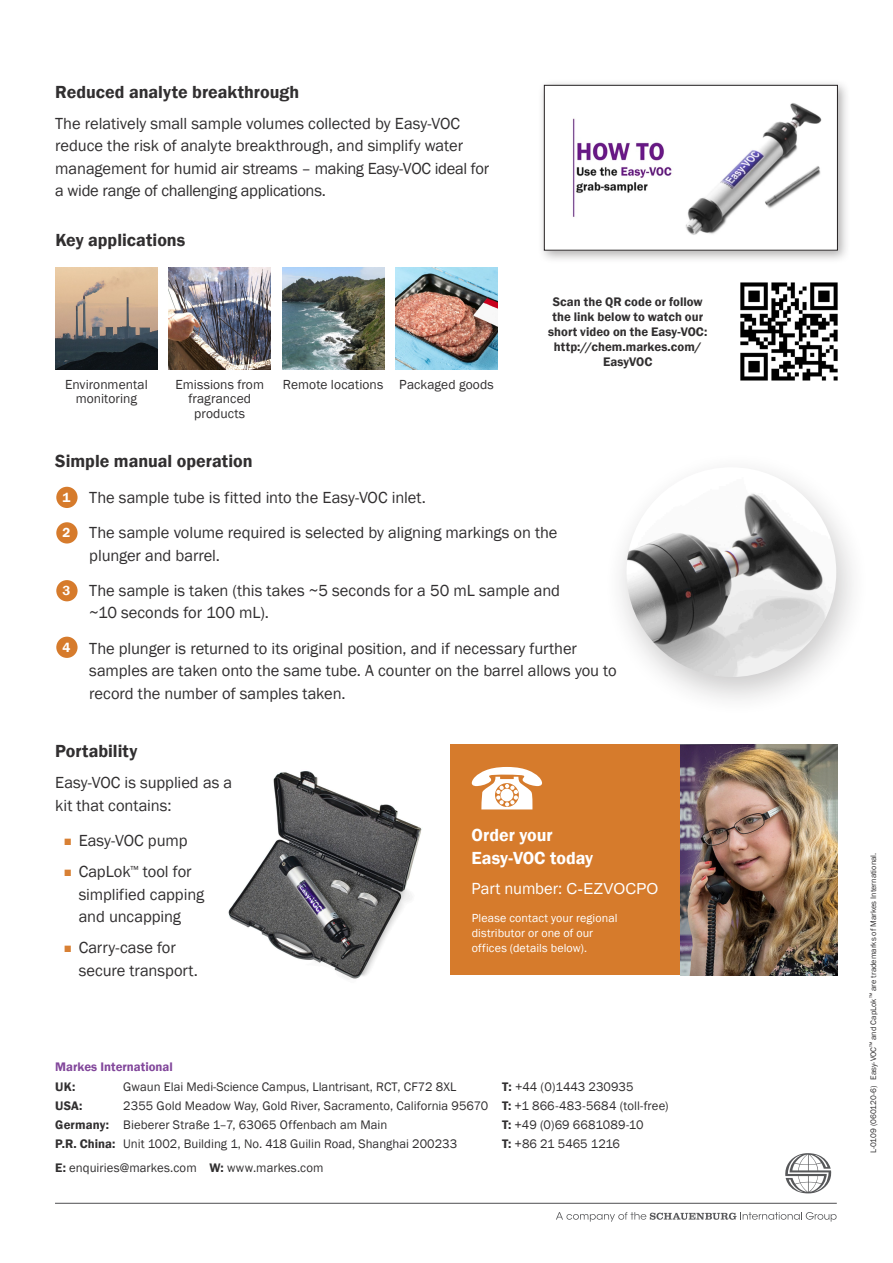
<style>
.page{position:relative;width:893px;height:1263px;background:#fff}
.page>*{position:absolute;margin:0;border:0;box-sizing:border-box;transform-origin:0 0}
.t1{font:600 18px "Franklin Gothic";color:#312f30}
.t2{font:600 18px/22.5px "Franklin Gothic";color:#fff}
.t3{font:16.5px/22.5px "Franklin Gothic";letter-spacing:-.005em;color:#312f30}
.t4{font:16.5px "Franklin Gothic";letter-spacing:-.01em;color:#fff}
.t5{font:13.5px/14.2px "Franklin Gothic";letter-spacing:.005em;color:#312f30;text-align:center}
.t6{font:600 13.5px "Franklin Gothic";color:#fff}
.t7{font:12.75px/19.2px "Franklin Gothic";color:#312f30}
.t8{font:600 12.75px/15px "Franklin Gothic";letter-spacing:.005em;color:#312f30;text-align:center}
.t9{font:600 12.75px "Franklin Gothic";color:#82479b}
.t10{font:12px/15px "Franklin Gothic";letter-spacing:.01em;color:#fff}
.t11{font:8.25px "Franklin Gothic";color:#312f30}
.s1{font-size:13.5px;color:#d88034}
.s2{font-family:"Arial";font-size:15.15px}
.s3{font-weight:600}
</style>
<div class="page">
<hr style="left:55px;top:1203px;width:782px;height:1px;background:#57585a">
<svg style="left:785px;top:1153px;width:47px;height:40px"></svg>
<svg style="left:556px;top:1212px;width:281px;height:10px"></svg>
<img style="left:55px;top:267px;width:103px;height:102px">
<img style="left:169px;top:267px;width:102px;height:102px">
<img style="left:395px;top:267px;width:103px;height:102px">
<img style="left:282px;top:267px;width:102px;height:102px">
<div style="left:603px;top:450px;width:267px;height:267px;background:#231f20;opacity:.24"></div>
<img style="left:626px;top:467px;width:210px;height:210px;border-radius:105px">
<div style="left:56px;top:487px;width:22px;height:21px;background:#d67b2c;border-radius:50%"></div>
<div style="left:56px;top:522px;width:22px;height:21px;background:#d67b2c;border-radius:50%"></div>
<div style="left:56px;top:580px;width:22px;height:21px;background:#d67b2c;border-radius:50%"></div>
<div style="left:56px;top:637px;width:22px;height:21px;background:#d67b2c;border-radius:50%"></div>
<img style="left:228px;top:771px;width:194px;height:208px">
<img style="left:740px;top:282px;width:98px;height:99px">
<div style="left:538px;top:79px;width:313px;height:185px;background:#231f20;opacity:.35"></div>
<img style="left:546px;top:87px;width:290px;height:161px">
<div style="left:544px;top:85px;width:294px;height:165px;border:1px solid #231f20"></div>
<div style="left:451px;top:745px;width:327px;height:230px;background:#d67b2c"></div>
<svg style="left:471px;top:767px;width:71px;height:42px"></svg>
<img style="left:681px;top:745px;width:156px;height:230px">
<p class="t1" style="left:55px;top:81px;width:246px">Reduced analyte breakthrough</p>
<p class="t3" style="left:55px;top:112px;width:435px">The relatively small sample volumes collected by Easy-VOC reduce the risk of analyte breakthrough, and simplify water management for humid air streams – making Easy-VOC ideal for a wide range of challenging applications.</p>
<p class="t1" style="left:55px;top:229px;width:132px">Key applications</p>
<p class="t8" style="left:548px;top:295px;width:161px">Scan the QR code or follow the link below to watch our short video on the Easy-VOC: http://chem.markes.com/<br>EasyVOC</p>
<p class="t5" style="left:65px;top:378px;width:84px">Environmental monitoring</p>
<p class="t5" style="left:176px;top:378px;width:90px">Emissions from fragranced products</p>
<p class="t5" style="left:283px;top:378px;width:212px">Remote locations Packaged goods</p>
<p class="t1" style="left:55px;top:450px;width:199px">Simple manual operation</p>
<p class="t3" style="left:89px;top:480px;width:470px;line-height:35.2px">The sample tube is fitted into the Easy-VOC inlet.<br>The sample volume required is selected by aligning markings on the</p>
<p class="t3" style="left:89px;top:538px;width:472px;line-height:35.2px">plunger and barrel.<br>The sample is taken (this takes ~5 seconds for a 50 mL sample and</p>
<p class="t3" style="left:89px;top:595px;width:489px;line-height:35.2px">~10 seconds for 100 mL).<br>The plunger is returned to its original position, and if necessary further</p>
<p class="t3" style="left:89px;top:660px;width:529px">samples are taken onto the same tube. A counter on the barrel allows you to record the number of samples taken.</p>
<p class="t6" style="left:63px;top:489px;width:9px">1</p>
<p class="t6" style="left:63px;top:524px;width:9px">2</p>
<p class="t6" style="left:63px;top:582px;width:9px">3</p>
<p class="t6" style="left:63px;top:639px;width:9px">4</p>
<p class="t1" style="left:55px;top:740px;width:84px">Portability</p>
<p class="t3" style="left:55px;top:772px;width:178px">Easy-VOC is supplied as a kit that contains:</p>
<p class="t3" style="left:64px;top:830px;width:125px"><span class="s1">■</span> Easy-VOC pump</p>
<p class="t3" style="left:79px;top:861px;width:127px;text-indent:-15px"><span class="s1">■</span> CapLok<sup>™</sup> tool for simplified capping and uncapping</p>
<p class="t3" style="left:79px;top:937px;width:121px;text-indent:-15px"><span class="s1">■</span> Carry-case for secure transport.</p>
<p class="t2" style="left:472px;top:824px;width:123px">Order your<br>Easy-VOC today</p>
<p class="t4" style="left:472px;top:878px;width:188px">Part number: <span class="s2">C-EZVOCPO</span></p>
<p class="t10" style="left:472px;top:911px;width:147px">Please contact your regional distributor or one of our offices (details below).</p>
<p class="t9" style="left:55px;top:1059px;width:119px">Markes International</p>
<p class="t8" style="left:55px;top:1079px;width:22px">UK:</p>
<p class="t7" style="left:123px;top:1077px;width:334px">Gwaun Elai Medi-Science Campus, Llantrisant, RCT, CF72 8XL</p>
<p class="t7" style="left:502px;top:1077px;width:133px"><span class="s3">T:</span> +44 (0)1443 230935</p>
<p class="t8" style="left:55px;top:1098px;width:29px">USA:</p>
<p class="t7" style="left:55px;top:1096px;width:615px;text-indent:68px">2355 Gold Meadow Way, Gold River, Sacramento, California 95670 <span class="s3">T:</span> +1 866-483-5684 (toll-free)<br><span class="s3">Germany:</span> Bieberer Straße 1–7, 63065 Offenbach am Main</p>
<p class="t7" style="left:502px;top:1115px;width:143px"><span class="s3">T:</span> +49 (0)69 6681089-10</p>
<p class="t7" style="left:55px;top:1135px;width:403px"><span class="s3">P.R. China:</span> Unit 1002, Building 1, No. 418 Guilin Road, Shanghai 200233</p>
<p class="t7" style="left:502px;top:1135px;width:119px"><span class="s3">T:</span> +86 21 5465 1216</p>
<p class="t7" style="left:55px;top:1158px;width:270px"><span class="s3">E:</span> enquiries@markes.com <span class="s3">W:</span> www.markes.com</p>
<p class="t11" style="left:868px;top:1153px;width:302px;rotate:-90deg">L-0109 (060120-6) Easy-VOC<sup>™</sup> and CapLok<sup>™</sup> are trademarks of Markes International.</p>
</div>
